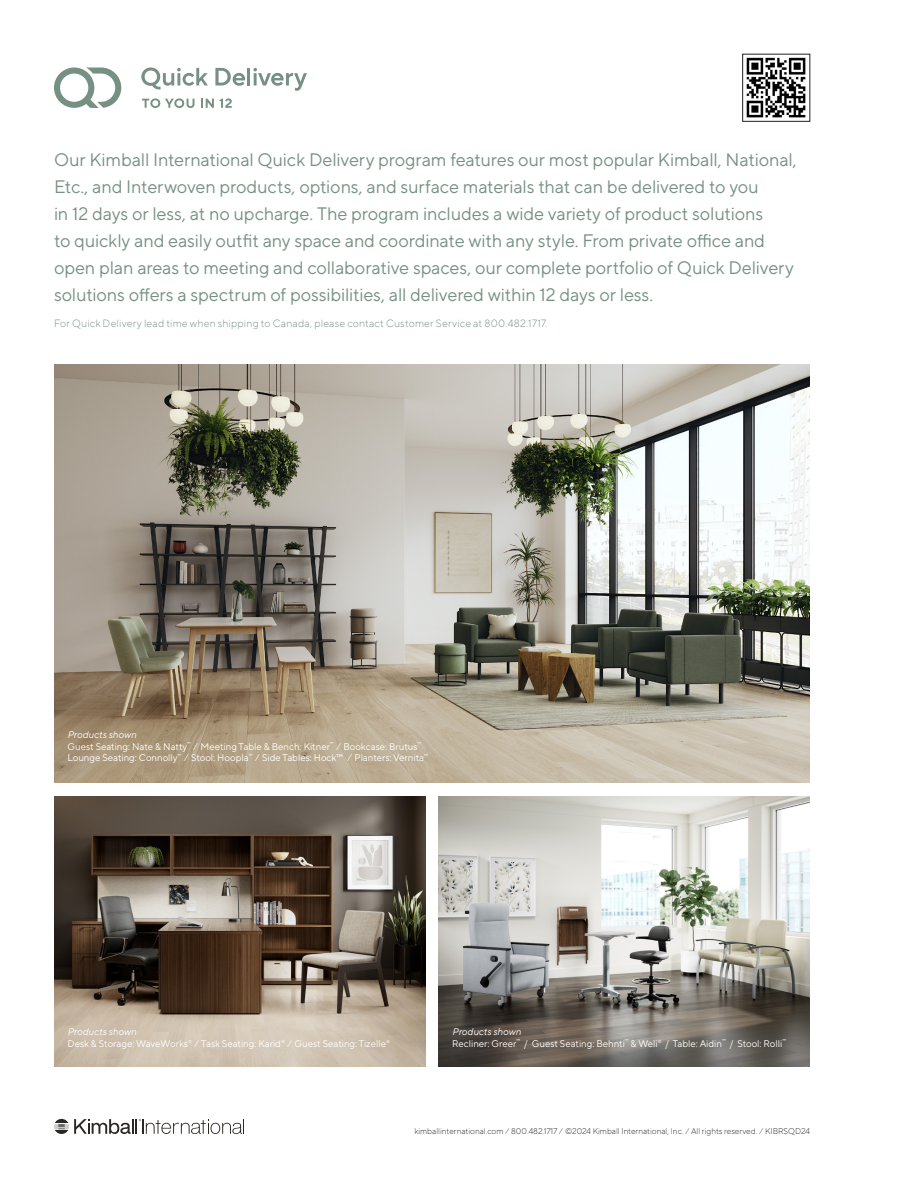
<style>
.page{position:relative;width:918px;height:1188px;background:#fff}
.page>*{position:absolute;margin:0;border:0;box-sizing:border-box;transform-origin:0 0}
.t1{font:18px/27px "TT Norms Pro";letter-spacing:-.01em;color:#769183}
.t2{font:300 10.5px "TT Norms Pro";letter-spacing:.02em;color:#769183}
.t3{font:9.6px/11.6px "TT Norms Pro";color:#fff}
.t4{font:300 8.25px "TT Norms Pro";color:#2b2824}
.s1{font-style:italic}
</style>
<div class="page">
<svg style="left:54px;top:1119px;width:190px;height:15px"></svg>
<svg style="left:54px;top:68px;width:67px;height:40px"></svg>
<svg style="left:142px;top:98px;width:53px;height:10px"></svg>
<svg style="left:201px;top:98px;width:31px;height:10px"></svg>
<svg style="left:141px;top:68px;width:67px;height:22px"></svg>
<svg style="left:215px;top:68px;width:92px;height:23px"></svg>
<img style="left:742px;top:54px;width:68px;height:68px">
<img style="left:439px;top:797px;width:371px;height:269px">
<img style="left:54px;top:364px;width:756px;height:419px">
<img style="left:54px;top:796px;width:371px;height:270px">
<p class="t1" style="left:54px;top:144px;width:744px">Our Kimball International Quick Delivery program features our most popular Kimball, National, Etc., and Interwoven products, options, and surface materials that can be delivered to you<br>in 12 days or less, at no upcharge. The program includes a wide variety of product solutions<br>to quickly and easily outfit any space and coordinate with any style. From private office and open plan areas to meeting and collaborative spaces, our complete portfolio of Quick Delivery solutions offers a spectrum of possibilities, all delivered within 12 days or less.</p>
<p class="t2" style="left:54px;top:316px;width:495px">For Quick Delivery lead time when shipping to Canada, please contact Customer Service at 800.482.1717.</p>
<p class="t3" style="left:68px;top:728px;width:355px"><span class="s1">Products shown<br></span>Guest Seating: Nate &amp; Natty<sup>™</sup> ⁄ Meeting Table &amp; Bench: Kitner<sup>™</sup> ⁄ Bookcase: Brutus<sup>™</sup></p>
<p class="t3" style="left:68px;top:751px;width:362px">Lounge Seating: Connolly<sup>™</sup> ⁄ Stool: Hoopla<sup>™</sup> ⁄ Side Tables: Hock™ ⁄ Planters: Vernita<sup>™</sup></p>
<p class="t3" style="left:68px;top:1025px;width:324px"><span class="s1">Products shown<br></span>Desk &amp; Storage: WaveWorks<sup>®</sup> ⁄ Task Seating: Karid<sup>®</sup> ⁄ Guest Seating: Tizelle<sup>®</sup></p>
<p class="t3" style="left:452px;top:1025px;width:335px"><span class="s1">Products shown<br></span>Recliner: Greer<sup>™</sup> / Guest Seating: Behnti<sup>™</sup> &amp; Weli<sup>®</sup> / Table: Aidin<sup>™</sup> / Stool: Rolli<sup>™</sup></p>
<p class="t4" style="left:414px;top:1125px;width:397px">kimballinternational.com ⁄ 800.482.1717 ⁄ ©2024 Kimball International, Inc. ⁄ All rights reserved. ⁄ KIBRSQD24</p>
</div>
